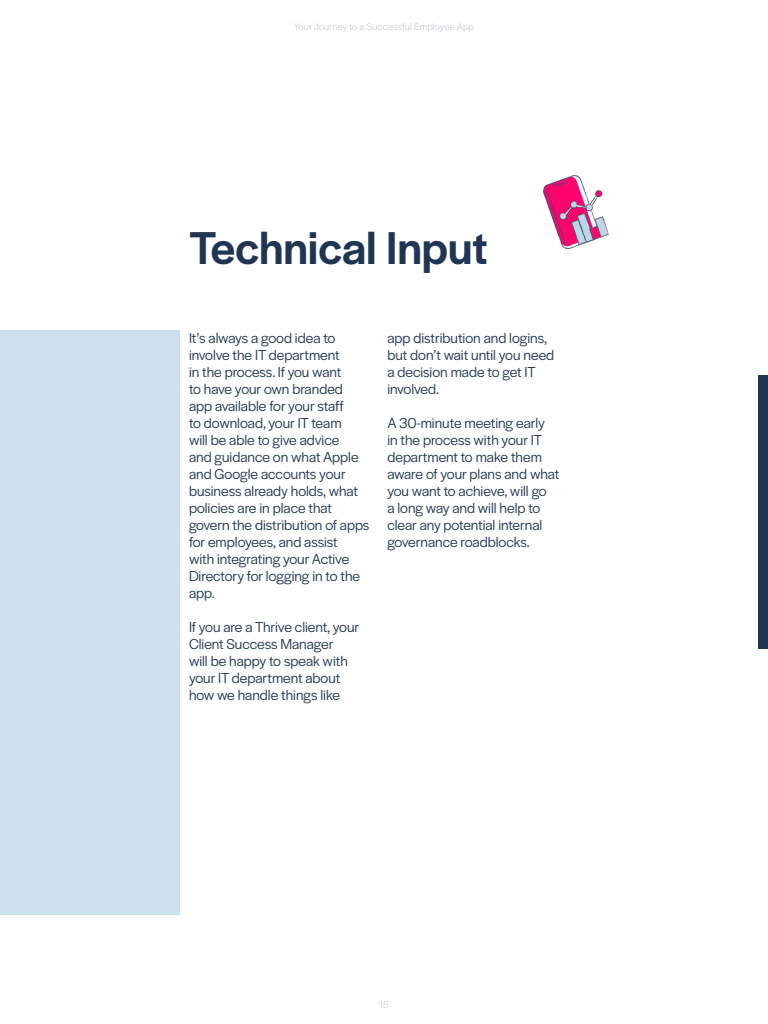
<style>
.page{position:relative;width:768px;height:1024px;background:#fff}
.page>*{position:absolute;margin:0;border:0;box-sizing:border-box;transform-origin:0 0}
.t1{font:500 48px "Halyard Display";color:#203554}
.t2{font:15px/17px "Halyard Display";color:#203554}
.t3{font:300 10px "Halyard Display";letter-spacing:.02em;color:#b8bec8}
</style>
<div class="page">
<div style="left:0;top:330px;width:180px;height:585px;background:#cde0ed"></div>
<div style="left:758px;top:375px;width:10px;height:274px;background:#203554"></div>
<img style="left:543px;top:176px;width:66px;height:72px">
<p class="t3" style="left:294px;top:20px;width:181px">Your Journey to a Successful Employee App</p>
<h1 class="t1" style="left:189px;top:214px;width:300px">Technical Input</h1>
<p class="t2" style="left:189px;top:329px;width:182px">It’s always a good idea to involve the IT department<br>in the process. If you want<br>to have your own branded app available for your staff<br>to download, your IT team<br>will be able to give advice<br>and guidance on what Apple and Google accounts your business already holds, what policies are in place that govern the distribution of apps for employees, and assist<br>with integrating your Active<br>Directory for logging in to the app.</p>
<p class="t2" style="left:189px;top:618px;width:172px">If you are a Thrive client, your<br>Client Success Manager<br>will be happy to speak with your IT department about how we handle things like</p>
<p class="t2" style="left:387px;top:329px;width:168px">app distribution and logins, but don’t wait until you need a decision made to get IT involved.</p>
<p class="t2" style="left:387px;top:414px;width:174px">A 30-minute meeting early<br>in the process with your IT department to make them aware of your plans and what you want to achieve, will go<br>a long way and will help to clear any potential internal governance roadblocks.</p>
<p class="t3" style="left:379px;top:998px;width:11px">15</p>
</div>
